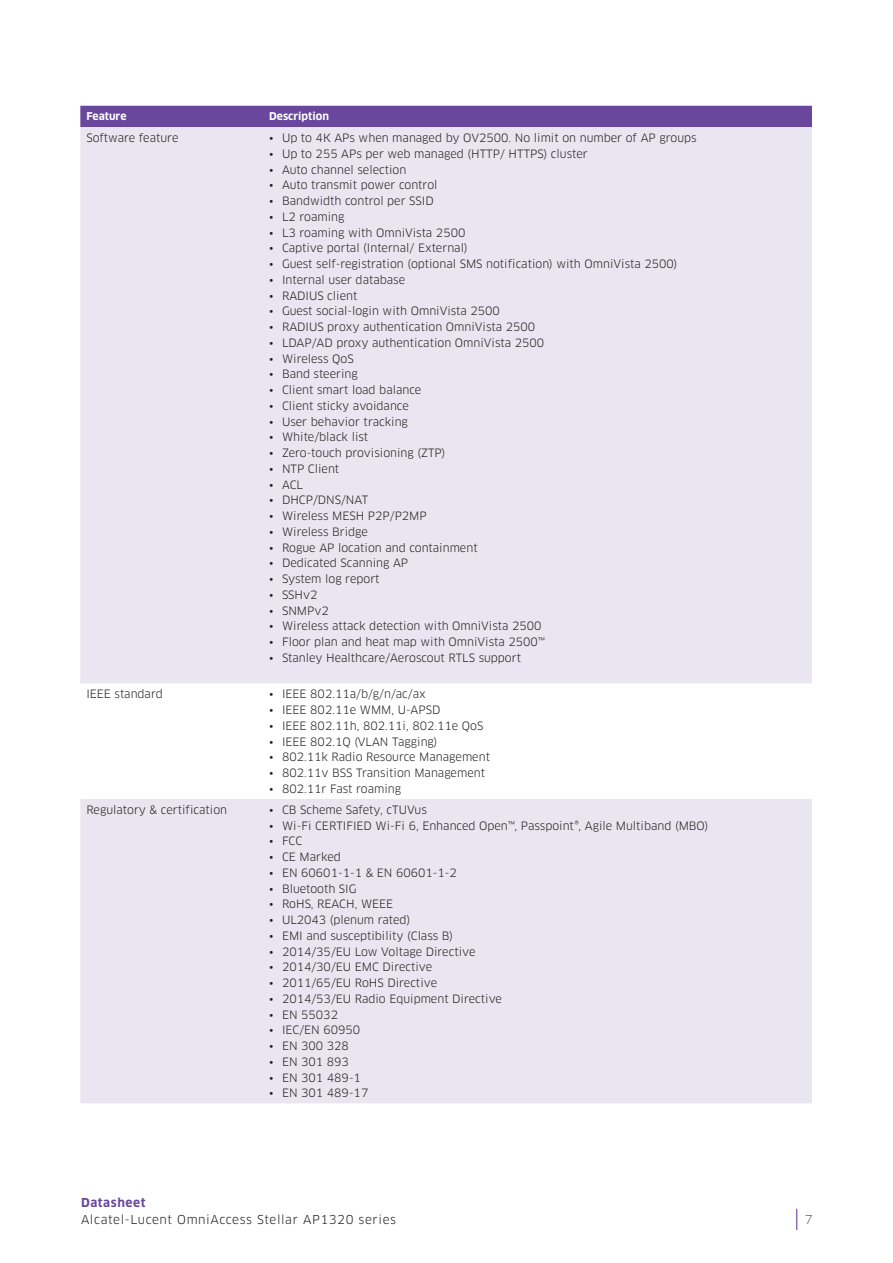
<style>
.page{position:relative;width:893px;height:1263px;background:#fff}
.page>*{position:absolute;margin:0;border:0;box-sizing:border-box;transform-origin:0 0}
.t1{font:12px "Clan OT";letter-spacing:.05em;color:#231f20}
.t2{font:700 12px "Clan OT";letter-spacing:.05em;color:#69479c}
.t3{font:12px "Clan OT";color:#5f6369}
.Table_body{font:11.25px "Clan OT";color:#231f20}
.Table_head{font:700 10.5px "Clan OT";color:#fff}
</style>
<div class="page">
<svg style="left:796px;top:1209px;width:1px;height:21px"></svg>
<div style="left:80px;top:106px;width:732px;height:21px;background:#69479c"></div>
<div style="left:80px;top:127px;width:732px;height:976px;background:#e9e5f1"></div>
<svg style="left:80px;top:684px;width:732px;height:115px"></svg>
<p class="Table_head" style="left:86px;top:110px;width:42px">Feature</p>
<p class="Table_head" style="left:269px;top:110px;width:61px">Description</p>
<p class="Table_body" style="left:86px;top:131px;width:94px">Software feature</p>
<p class="Table_body" style="left:269px;top:131px;width:429px">• Up to 4K APs when managed by OV2500. No limit on number of AP groups</p>
<p class="Table_body" style="left:269px;top:147px;width:320px">• Up to 255 APs per web managed (HTTP/ HTTPS) cluster</p>
<p class="Table_body" style="left:269px;top:163px;width:139px">• Auto channel selection</p>
<p class="Table_body" style="left:269px;top:178px;width:170px">• Auto transmit power control</p>
<p class="Table_body" style="left:269px;top:194px;width:166px">• Bandwidth control per SSID</p>
<p class="Table_body" style="left:269px;top:210px;width:77px">• L2 roaming</p>
<p class="Table_body" style="left:269px;top:226px;width:198px">• L3 roaming with OmniVista 2500</p>
<p class="Table_body" style="left:269px;top:241px;width:200px">• Captive portal (Internal/ External)</p>
<p class="Table_body" style="left:269px;top:257px;width:410px">• Guest self-registration (optional SMS notification) with OmniVista 2500)</p>
<p class="Table_body" style="left:269px;top:273px;width:137px">• Internal user database</p>
<p class="Table_body" style="left:269px;top:289px;width:90px">• RADIUS client</p>
<p class="Table_body" style="left:269px;top:304px;width:232px">• Guest social-login with OmniVista 2500</p>
<p class="Table_body" style="left:269px;top:320px;width:267px">• RADIUS proxy authentication OmniVista 2500</p>
<p class="Table_body" style="left:269px;top:336px;width:276px">• LDAP/AD proxy authentication OmniVista 2500</p>
<p class="Table_body" style="left:269px;top:352px;width:86px">• Wireless QoS</p>
<p class="Table_body" style="left:269px;top:367px;width:90px">• Band steering</p>
<p class="Table_body" style="left:269px;top:383px;width:154px">• Client smart load balance</p>
<p class="Table_body" style="left:269px;top:399px;width:141px">• Client sticky avoidance</p>
<p class="Table_body" style="left:269px;top:415px;width:140px">• User behavior tracking</p>
<p class="Table_body" style="left:269px;top:430px;width:100px">• White/black list</p>
<p class="Table_body" style="left:269px;top:446px;width:178px">• Zero-touch provisioning (ZTP)</p>
<p class="Table_body" style="left:269px;top:462px;width:72px">• NTP Client</p>
<p class="Table_body" style="left:269px;top:478px;width:35px">• ACL</p>
<p class="Table_body" style="left:269px;top:493px;width:101px">• DHCP/DNS/NAT</p>
<p class="Table_body" style="left:269px;top:509px;width:159px">• Wireless MESH P2P/P2MP</p>
<p class="Table_body" style="left:269px;top:525px;width:100px">• Wireless Bridge</p>
<p class="Table_body" style="left:269px;top:541px;width:210px">• Rogue AP location and containment</p>
<p class="Table_body" style="left:269px;top:556px;width:140px">• Dedicated Scanning AP</p>
<p class="Table_body" style="left:269px;top:572px;width:112px">• System log report</p>
<p class="Table_body" style="left:269px;top:588px;width:50px">• SSHv2</p>
<p class="Table_body" style="left:269px;top:604px;width:61px">• SNMPv2</p>
<p class="Table_body" style="left:269px;top:619px;width:274px">• Wireless attack detection with OmniVista 2500</p>
<p class="Table_body" style="left:269px;top:635px;width:277px">• Floor plan and heat map with OmniVista 2500™</p>
<p class="Table_body" style="left:269px;top:651px;width:253px">• Stanley Healthcare/Aeroscout RTLS support</p>
<p class="Table_body" style="left:86px;top:688px;width:78px">IEEE standard</p>
<p class="Table_body" style="left:269px;top:688px;width:158px">• IEEE 802.11a/b/g/n/ac/ax</p>
<p class="Table_body" style="left:269px;top:703px;width:173px">• IEEE 802.11e WMM, U-APSD</p>
<p class="Table_body" style="left:269px;top:719px;width:216px">• IEEE 802.11h, 802.11i, 802.11e QoS</p>
<p class="Table_body" style="left:269px;top:735px;width:170px">• IEEE 802.1Q (VLAN Tagging)</p>
<p class="Table_body" style="left:269px;top:751px;width:222px">• 802.11k Radio Resource Management</p>
<p class="Table_body" style="left:269px;top:766px;width:217px">• 802.11v BSS Transition Management</p>
<p class="Table_body" style="left:269px;top:782px;width:134px">• 802.11r Fast roaming</p>
<p class="Table_body" style="left:86px;top:803px;width:142px">Regulatory &amp; certification</p>
<p class="Table_body" style="left:269px;top:803px;width:159px">• CB Scheme Safety, cTUVus</p>
<p class="Table_body" style="left:269px;top:819px;width:441px">• Wi-Fi CERTIFIED Wi-Fi 6, Enhanced Open™, Passpoint®, Agile Multiband (MBO)</p>
<p class="Table_body" style="left:269px;top:834px;width:34px">• FCC</p>
<p class="Table_body" style="left:269px;top:850px;width:73px">• CE Marked</p>
<p class="Table_body" style="left:269px;top:866px;width:189px">• EN 60601-1-1 &amp; EN 60601-1-2</p>
<p class="Table_body" style="left:269px;top:882px;width:89px">• Bluetooth SIG</p>
<p class="Table_body" style="left:269px;top:897px;width:126px">• RoHS, REACH, WEEE</p>
<p class="Table_body" style="left:269px;top:913px;width:142px">• UL2043 (plenum rated)</p>
<p class="Table_body" style="left:269px;top:929px;width:185px">• EMI and susceptibility (Class B)</p>
<p class="Table_body" style="left:269px;top:945px;width:208px">• 2014/35/EU Low Voltage Directive</p>
<p class="Table_body" style="left:269px;top:960px;width:165px">• 2014/30/EU EMC Directive</p>
<p class="Table_body" style="left:269px;top:976px;width:169px">• 2011/65/EU RoHS Directive</p>
<p class="Table_body" style="left:269px;top:992px;width:234px">• 2014/53/EU Radio Equipment Directive</p>
<p class="Table_body" style="left:269px;top:1008px;width:70px">• EN 55032</p>
<p class="Table_body" style="left:269px;top:1023px;width:92px">• IEC/EN 60950</p>
<p class="Table_body" style="left:269px;top:1039px;width:81px">• EN 300 328</p>
<p class="Table_body" style="left:269px;top:1055px;width:81px">• EN 301 893</p>
<p class="Table_body" style="left:269px;top:1071px;width:93px">• EN 301 489-1</p>
<p class="Table_body" style="left:269px;top:1086px;width:101px">• EN 301 489-17</p>
<p class="t2" style="left:81px;top:1196px;width:66px">Datasheet</p>
<p class="t1" style="left:81px;top:1212px;width:316px">Alcatel-Lucent OmniAccess Stellar AP1320 series</p>
<p class="t3" style="left:805px;top:1212px;width:9px">7</p>
</div>
